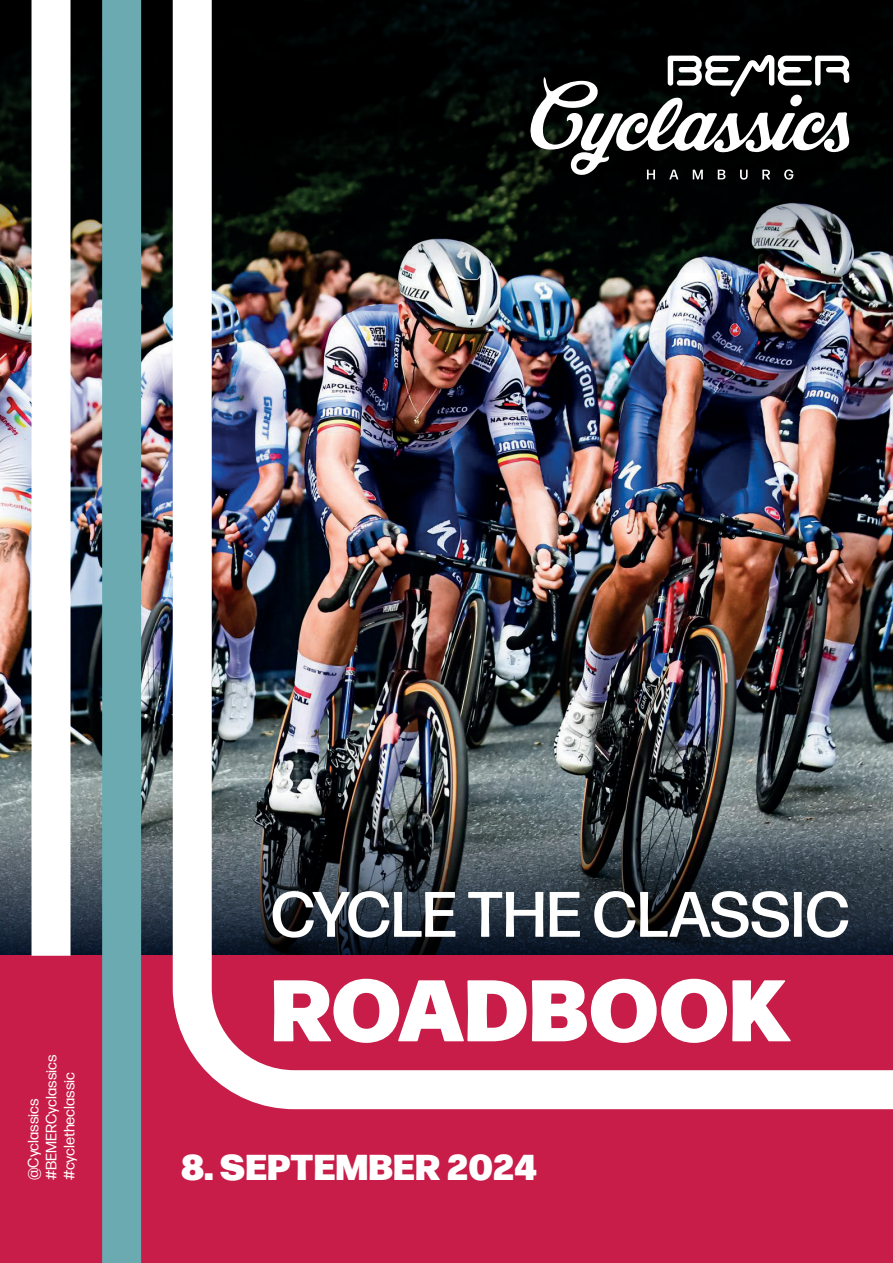
<style>
.page{position:relative;width:893px;height:1263px;background:#fff}
.page>*{position:absolute;margin:0;border:0;box-sizing:border-box;transform-origin:0 0}
.t1{font:900 87.15px "Forma DJR Text";color:#fff}
.t2{font:500 64.05px "Forma DJR Txt";color:#fff}
.t3{font:900 36px "Forma DJR Text";color:#fff}
.t4{font:15px "Forma DJR Text";color:#fff}
</style>
<div class="page">
<img style="left:0;top:273px;width:153px;height:500px">
<img style="left:0;top:0;width:153px;height:273px">
<svg style="left:0;top:773px;width:153px;height:183px;background:#58636c"></svg>
<div style="left:0;top:956px;width:893px;height:307px;background:#c71d48"></div>
<div style="left:32px;top:0;width:39px;height:956px;background:#fff"></div>
<div style="left:102px;top:0;width:39px;height:1263px;background:#6aaab0"></div>
<img style="left:153px;top:0;width:740px;height:1110px">
<p class="t4" style="left:42px;top:1180px;width:127px;rotate:-90deg">#BEMERCyclassics</p>
<p class="t4" style="left:60px;top:1180px;width:110px;rotate:-90deg">#cycletheclassic</p>
<p class="t4" style="left:24px;top:1180px;width:83px;rotate:-90deg">@Cyclassics</p>
<p class="t2" style="left:271px;top:867px;width:580px">CYCLE THE CLASSIC</p>
<p class="t1" style="left:271px;top:940px;width:521px">ROADBOOK</p>
<p class="t3" style="left:181px;top:1139px;width:358px">8. SEPTEMBER 2024</p>
</div>
